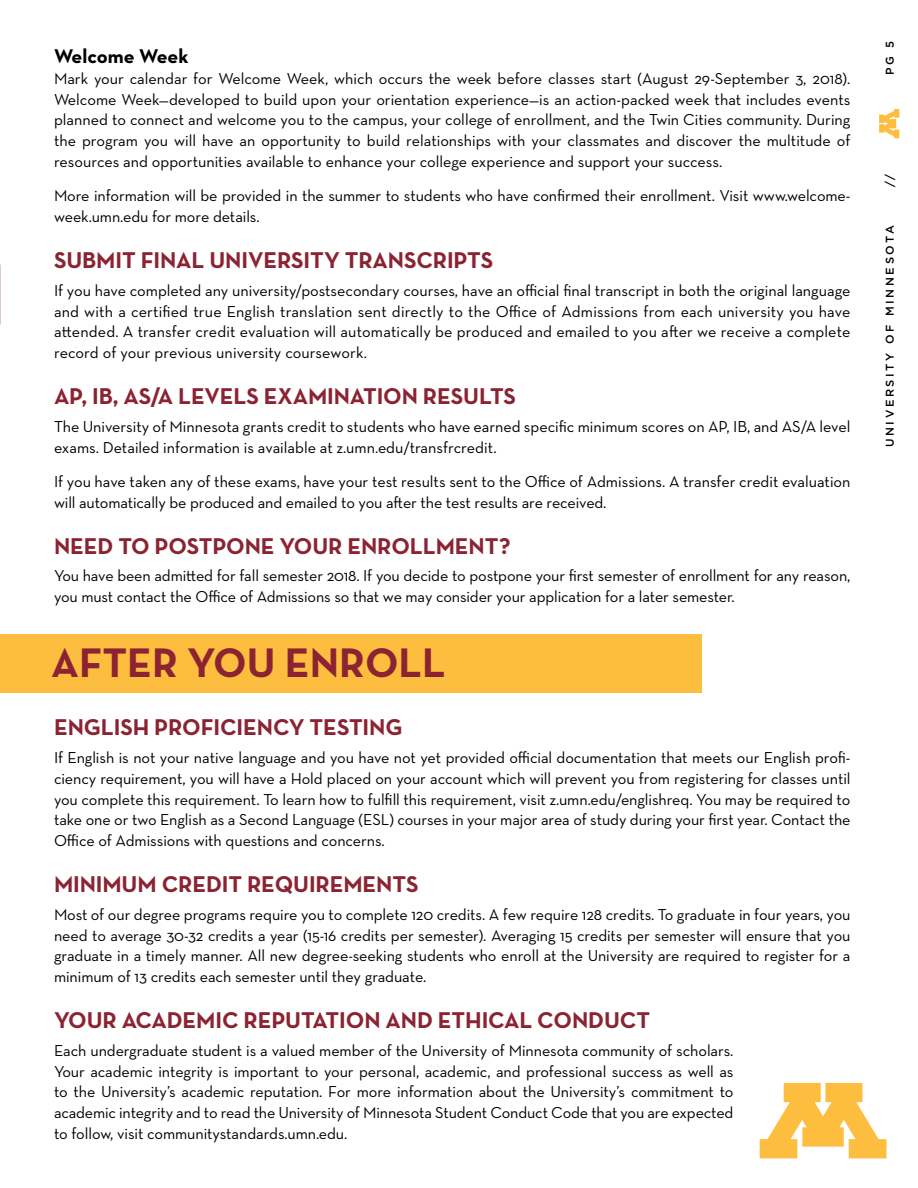
<style>
.page{position:relative;width:918px;height:1188px;background:#fff}
.page>*{position:absolute;margin:0;border:0;box-sizing:border-box;transform-origin:0 0}
.t1{font:700 42px "Neutraface Text";color:#8b2332}
.t2{font:700 23.25px "Neutraface Text";letter-spacing:-.005em;color:#8b2332}
.t3{font:700 20.25px "Neutraface Text";color:#000}
.t4{font:16.2px/20.9px "Neutraface Text";letter-spacing:-.005em;color:#000;text-align:justify}
.t5{font:500 11.25px "Gotham";letter-spacing:.23em;color:#000}
</style>
<div class="page">
<svg style="left:879px;top:109px;width:20px;height:29px"></svg>
<div style="left:0;top:634px;width:702px;height:59px;background:#fdbd3f"></div>
<svg style="left:760px;top:1083px;width:126px;height:75px"></svg>
<p class="t3" style="left:54px;top:43px;width:136px">Welcome Week</p>
<p class="t4" style="left:54px;top:68px;width:798px">Mark your calendar for Welcome Week, which occurs the week before classes start (August 29-September 3, 2018).<br>Welcome Week—developed to build upon your orientation experience—is an action-packed week that includes events planned to connect and welcome you to the campus, your college of enrollment, and the Twin Cities community. During the program you will have an opportunity to build relationships with your classmates and discover the multitude of resources and opportunities available to enhance your college experience and support your success.</p>
<p class="t4" style="left:54px;top:185px;width:798px">More information will be provided in the summer to students who have confirmed their enrollment. Visit www.welcome&shy;week.umn.edu for more details.</p>
<h2 class="t2" style="left:54px;top:245px;width:441px">SUBMIT FINAL UNIVERSITY TRANSCRIPTS</h2>
<p class="t4" style="left:54px;top:280px;width:798px">If you have completed any university/postsecondary courses, have an official final transcript in both the original language and with a certified true English translation sent directly to the Office of Admissions from each university you have attended. A transfer credit evaluation will automatically be produced and emailed to you after we receive a complete record of your previous university coursework.</p>
<h2 class="t2" style="left:54px;top:381px;width:464px">AP, IB, AS/A LEVELS EXAMINATION RESULTS</h2>
<p class="t4" style="left:54px;top:416px;width:798px">The University of Minnesota grants credit to students who have earned specific minimum scores on AP, IB, and AS/A level exams. Detailed information is available at z.umn.edu/transfrcredit.</p>
<p class="t4" style="left:54px;top:471px;width:798px">If you have taken any of these exams, have your test results sent to the Office of Admissions. A transfer credit evaluation will automatically be produced and emailed to you after the test results are received.</p>
<h2 class="t2" style="left:54px;top:531px;width:458px">NEED TO POSTPONE YOUR ENROLLMENT?</h2>
<p class="t4" style="left:54px;top:565px;width:798px">You have been admitted for fall semester 2018. If you decide to postpone your first semester of enrollment for any reason, you must contact the Office of Admissions so that we may consider your application for a later semester.</p>
<h1 class="t1" style="left:51px;top:636px;width:396px">AFTER YOU ENROLL</h1>
<h2 class="t2" style="left:54px;top:712px;width:350px">ENGLISH PROFICIENCY TESTING</h2>
<p class="t4" style="left:54px;top:747px;width:798px">If English is not your native language and you have not yet provided official documentation that meets our English profi&shy;ciency requirement, you will have a Hold placed on your account which will prevent you from registering for classes until you complete this requirement. To learn how to fulfill this requirement, visit z.umn.edu/englishreq. You may be required to take one or two English as a Second Language (ESL) courses in your major area of study during your first year. Contact the Office of Admissions with questions and concerns.</p>
<h2 class="t2" style="left:54px;top:869px;width:366px">MINIMUM CREDIT REQUIREMENTS</h2>
<p class="t4" style="left:54px;top:904px;width:798px">Most of our degree programs require you to complete 120 credits. A few require 128 credits. To graduate in four years, you need to average 30-32 credits a year (15-16 credits per semester). Averaging 15 credits per semester will ensure that you graduate in a timely manner. All new degree-seeking students who enroll at the University are required to register for a minimum of 13 credits each semester until they graduate.</p>
<h2 class="t2" style="left:54px;top:1005px;width:598px">YOUR ACADEMIC REPUTATION AND ETHICAL CONDUCT</h2>
<p class="t4" style="left:54px;top:1040px;width:681px">Each undergraduate student is a valued member of the University of Minnesota community of scholars.<br>Your academic integrity is important to your personal, academic, and professional success as well as to the University’s academic reputation. For more information about the University’s commitment to academic integrity and to read the University of Minnesota Student Conduct Code that you are expected to follow, visit communitystandards.umn.edu.</p>
<p class="t5" style="left:883px;top:75px;width:36px;rotate:-90deg">PG 5</p>
<p class="t5" style="left:883px;top:187px;width:14px;rotate:-90deg">//</p>
<p class="t5" style="left:883px;top:447px;width:223px;rotate:-90deg">UNIVERSITY OF MINNESOTA</p>
</div>
